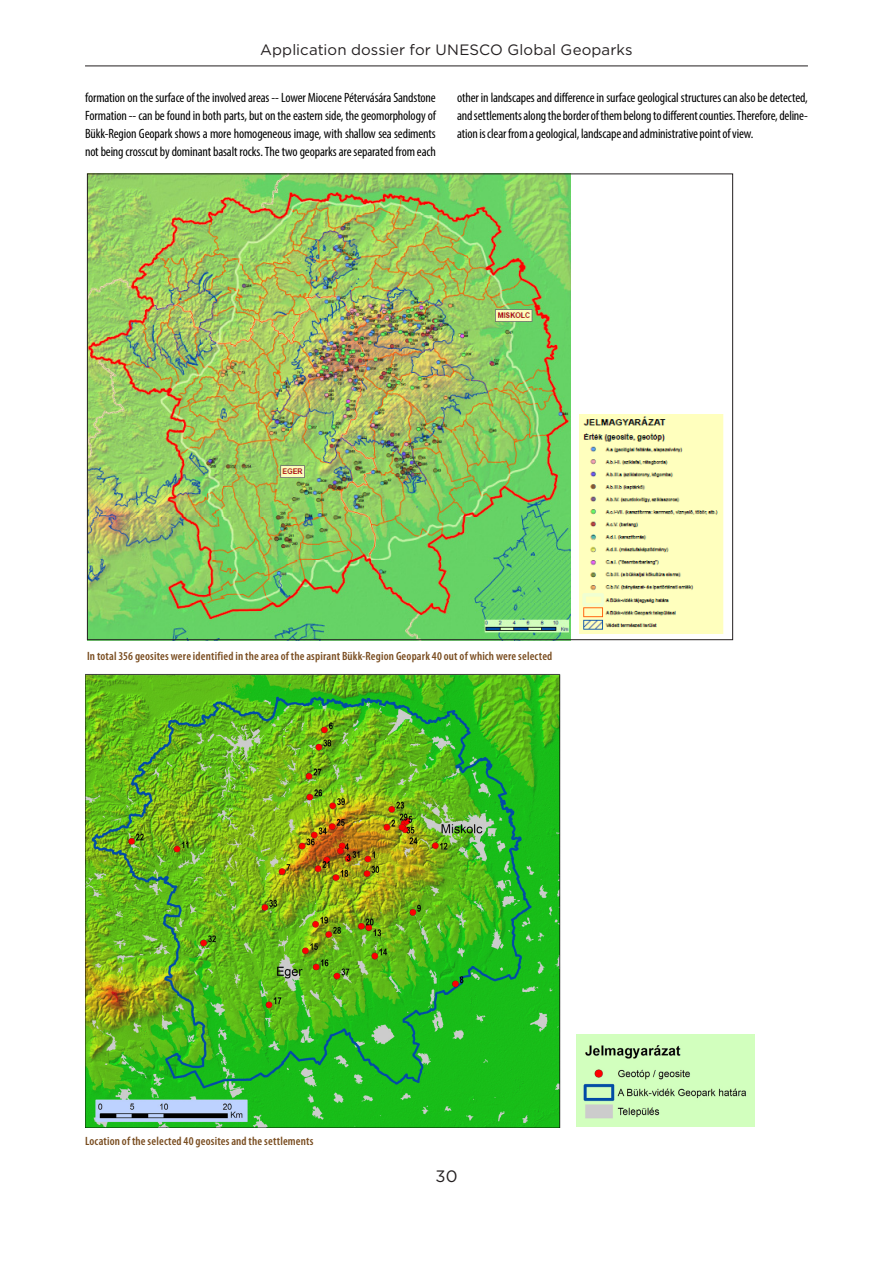
<style>
.page{position:relative;width:893px;height:1263px;background:#fff}
.page>*{position:absolute;margin:0;border:0;box-sizing:border-box;transform-origin:0 0}
.t1{font:16.5px "Gotham";color:#231f20}
.t2{font:15px "Gotham";letter-spacing:.005em;color:#231f20}
.Szöveg_bekezdéssel{font:condensed 13.5px/18px "Myriad Pro";letter-spacing:-.01em;color:#000;text-align:justify}
.kepfelirat_8{font:600 condensed 12px "Myriad Pro";letter-spacing:.015em;color:#794c1f}
</style>
<div class="page">
<hr style="left:85px;top:66px;width:723px;height:1px;background:#231f20">
<img style="left:89px;top:176px;width:482px;height:462px">
<img style="left:580px;top:415px;width:144px;height:218px">
<img style="left:85px;top:674px;width:476px;height:454px">
<img style="left:576px;top:1034px;width:178px;height:92px">
<p class="t2" style="left:260px;top:40px;width:374px">Application dossier for UNESCO Global Geoparks</p>
<p class="Szöveg_bekezdéssel" style="left:85px;top:88px;width:352px">formation on the surface of the involved areas -- Lower Miocene Pétervására Sandstone Formation -- can be found in both parts, but on the eastern side, the geomorphology of Bükk-Region Geopark shows a more homogeneous image, with shallow sea sediments not being crosscut by dominant basalt rocks. The two geoparks are separated from each</p>
<p class="Szöveg_bekezdéssel" style="left:457px;top:88px;width:352px">other in landscapes and difference in surface geological structures can also be detected, and settlements along the border of them belong to different counties. Therefore, deline&shy;ation is clear from a geological, landscape and administrative point of view.</p>
<p class="kepfelirat_8" style="left:87px;top:649px;width:467px">In total 356 geosites were identified in the area of the aspirant Bükk-Region Geopark 40 out of which were selected</p>
<p class="kepfelirat_8" style="left:85px;top:1135px;width:230px">Location of the selected 40 geosites and the settlements</p>
<p class="t1" style="left:435px;top:1166px;width:23px">30</p>
</div>
